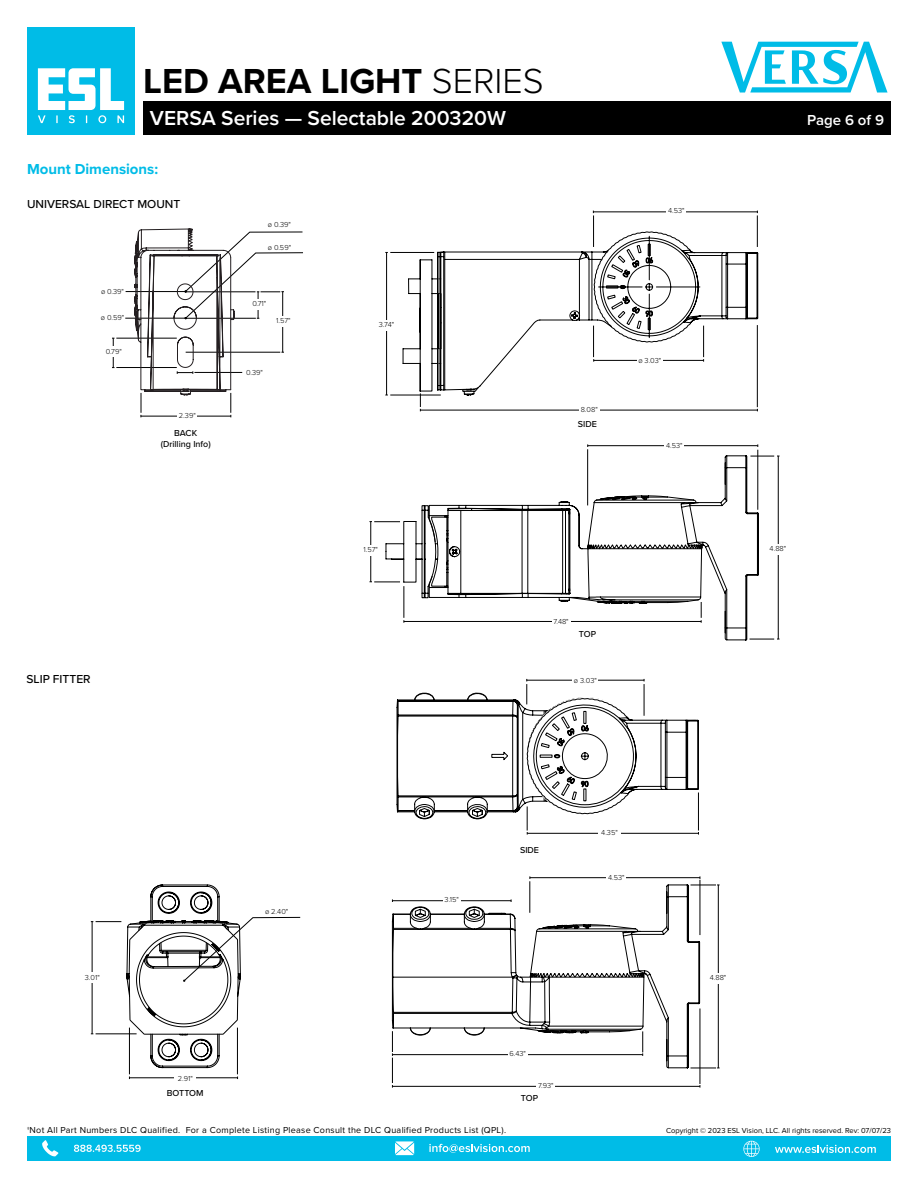
<style>
.page{position:relative;width:918px;height:1188px;background:#fff}
.page>*{position:absolute;margin:0;border:0;box-sizing:border-box;transform-origin:0 0}
.t1{font:700 36px "Proxima Nova";color:#000}
.t2{font:600 21px "Proxima Nova";color:#fff}
.Category_Headline_co{font:700 15px "Proxima Nova";color:#00bce7}
.t3{font:600 15px "Proxima Nova";color:#fff}
.caption_8pt{font:500 12px "Proxima Nova";color:#000}
.t4{font:9px "Proxima Nova";letter-spacing:.03em;color:#000}
.caption_8pt-2{font:500 9px/10.8px "Proxima Nova";color:#000;text-align:center}
.dimension_5pt{font:300 7.5px "Proxima Nova";color:#000}
.t5{font:7.5px "Proxima Nova";color:#000}
.s1{font-weight:300}
</style>
<div class="page">
<div style="left:143px;top:101px;width:748px;height:34px;background:#000"></div>
<div style="left:27px;top:1136px;width:864px;height:25px;background:#00bce7"></div>
<svg style="left:27px;top:27px;width:108px;height:108px"></svg>
<svg style="left:42px;top:1140px;width:16px;height:16px"></svg>
<svg style="left:74px;top:1145px;width:67px;height:7px"></svg>
<svg style="left:395px;top:1141px;width:19px;height:14px"></svg>
<svg style="left:429px;top:1144px;width:101px;height:9px"></svg>
<svg style="left:743px;top:1141px;width:17px;height:16px"></svg>
<svg style="left:775px;top:1145px;width:101px;height:8px"></svg>
<svg style="left:721px;top:42px;width:167px;height:51px"></svg>
<svg style="left:396px;top:679px;width:303px;height:156px"></svg>
<svg style="left:392px;top:876px;width:328px;height:212px"></svg>
<hr style="left:116px;top:338px;width:61px;height:1px;background:#000">
<hr style="left:116px;top:367px;width:61px;height:1px;background:#000">
<hr style="left:386px;top:252px;width:1px;height:143px;background:#000">
<div style="left:377px;top:320px;width:19px;height:10px;background:#fff"></div>
<hr style="left:593px;top:215px;width:1px;height:32px;background:#000">
<hr style="left:587px;top:449px;width:1px;height:56px;background:#000">
<hr style="left:758px;top:450px;width:1px;height:60px;background:#000">
<hr style="left:757px;top:215px;width:1px;height:32px;background:#000">
<hr style="left:757px;top:325px;width:1px;height:82px;background:#000">
<hr style="left:420px;top:410px;width:337px;height:1px;background:#000">
<svg style="left:420px;top:396px;width:1px;height:15px"></svg>
<div style="left:579px;top:404px;width:20px;height:11px;background:#fff"></div>
<hr style="left:390px;top:395px;width:51px;height:1px;background:#000">
<hr style="left:390px;top:252px;width:44px;height:1px;background:#000">
<hr style="left:113px;top:338px;width:1px;height:30px;background:#000">
<hr style="left:125px;top:318px;width:61px;height:1px;background:#000">
<hr style="left:126px;top:291px;width:60px;height:1px;background:#000">
<hr style="left:593px;top:212px;width:164px;height:1px;background:#000">
<hr style="left:588px;top:445px;width:170px;height:1px;background:#000">
<svg style="left:369px;top:455px;width:411px;height:186px"></svg>
<svg style="left:402px;top:231px;width:356px;height:165px"></svg>
<svg style="left:444px;top:250px;width:168px;height:146px"></svg>
<div style="left:667px;top:206px;width:19px;height:10px;background:#fff"></div>
<div style="left:665px;top:440px;width:19px;height:11px;background:#fff"></div>
<div style="left:104px;top:346px;width:19px;height:11px;background:#fff"></div>
<svg style="left:134px;top:228px;width:169px;height:189px"></svg>
<svg style="left:91px;top:884px;width:210px;height:196px"></svg>
<h1 class="t1" style="left:143px;top:54px;width:402px">LED AREA LIGHT <span class="s1">SERIES</span></h1>
<h2 class="t2" style="left:150px;top:103px;width:358px">VERSA Series — Selectable 200320W</h2>
<h3 class="t3" style="left:807px;top:109px;width:78px">Page 6 of 9</h3>
<p class="Category_Headline_co" style="left:27px;top:158px;width:133px">Mount Dimensions:</p>
<p class="caption_8pt" style="left:27px;top:195px;width:155px">UNIVERSAL DIRECT MOUNT</p>
<p class="dimension_5pt" style="left:101px;top:286px;width:24px">ø 0.39"</p>
<p class="dimension_5pt" style="left:101px;top:312px;width:25px">ø 0.59"</p>
<p class="dimension_5pt" style="left:106px;top:346px;width:17px">0.79"</p>
<p class="dimension_5pt" style="left:179px;top:410px;width:18px">2.39"</p>
<p class="caption_8pt-2" style="left:161px;top:427px;width:52px">BACK (Drilling Info)</p>
<p class="dimension_5pt" style="left:268px;top:219px;width:24px">ø 0.39"</p>
<p class="dimension_5pt" style="left:268px;top:241px;width:25px">ø 0.59"</p>
<p class="dimension_5pt" style="left:252px;top:298px;width:15px">0.71"</p>
<p class="dimension_5pt" style="left:276px;top:315px;width:16px">1.57"</p>
<p class="dimension_5pt" style="left:246px;top:367px;width:18px">0.39"</p>
<p class="caption_8pt" style="left:26px;top:670px;width:66px">SLIP FITTER</p>
<p class="dimension_5pt" style="left:85px;top:971px;width:16px">3.01"</p>
<p class="dimension_5pt" style="left:265px;top:906px;width:25px">ø 2.40"</p>
<p class="dimension_5pt" style="left:178px;top:1072px;width:17px">2.91"</p>
<p class="caption_8pt-2" style="left:167px;top:1088px;width:38px">BOTTOM</p>
<p class="dimension_5pt" style="left:379px;top:319px;width:17px">3.74"</p>
<p class="dimension_5pt" style="left:364px;top:544px;width:16px">1.57"</p>
<p class="dimension_5pt" style="left:668px;top:205px;width:18px">4.53"</p>
<p class="dimension_5pt" style="left:581px;top:404px;width:19px">8.08"</p>
<p class="caption_8pt-2" style="left:578px;top:419px;width:21px">SIDE</p>
<p class="dimension_5pt" style="left:638px;top:355px;width:24px">ø 3.03"</p>
<p class="dimension_5pt" style="left:666px;top:440px;width:18px">4.53"</p>
<p class="dimension_5pt" style="left:553px;top:616px;width:17px">7.48"</p>
<p class="caption_8pt-2" style="left:579px;top:628px;width:19px">TOP</p>
<p class="dimension_5pt" style="left:574px;top:675px;width:24px">ø 3.03"</p>
<p class="dimension_5pt" style="left:770px;top:543px;width:18px">4.88"</p>
<p class="dimension_5pt" style="left:445px;top:894px;width:16px">3.15"</p>
<p class="caption_8pt-2" style="left:520px;top:844px;width:21px">SIDE</p>
<p class="dimension_5pt" style="left:601px;top:827px;width:18px">4.35"</p>
<p class="dimension_5pt" style="left:608px;top:872px;width:18px">4.53"</p>
<p class="dimension_5pt" style="left:509px;top:1048px;width:18px">6.43"</p>
<p class="dimension_5pt" style="left:538px;top:1080px;width:17px">7.93"</p>
<p class="caption_8pt-2" style="left:521px;top:1092px;width:19px">TOP</p>
<p class="dimension_5pt" style="left:710px;top:972px;width:18px">4.88"</p>
<p class="t4" style="left:27px;top:1123px;width:481px">†Not All Part Numbers DLC Qualified. For a Complete Listing Please Consult the DLC Qualified Products List (QPL).</p>
<p class="t5" style="left:666px;top:1125px;width:226px">Copyright © 2023 ESL Vision, LLC. All rights reserved. Rev: 07/07/23</p>
</div>
